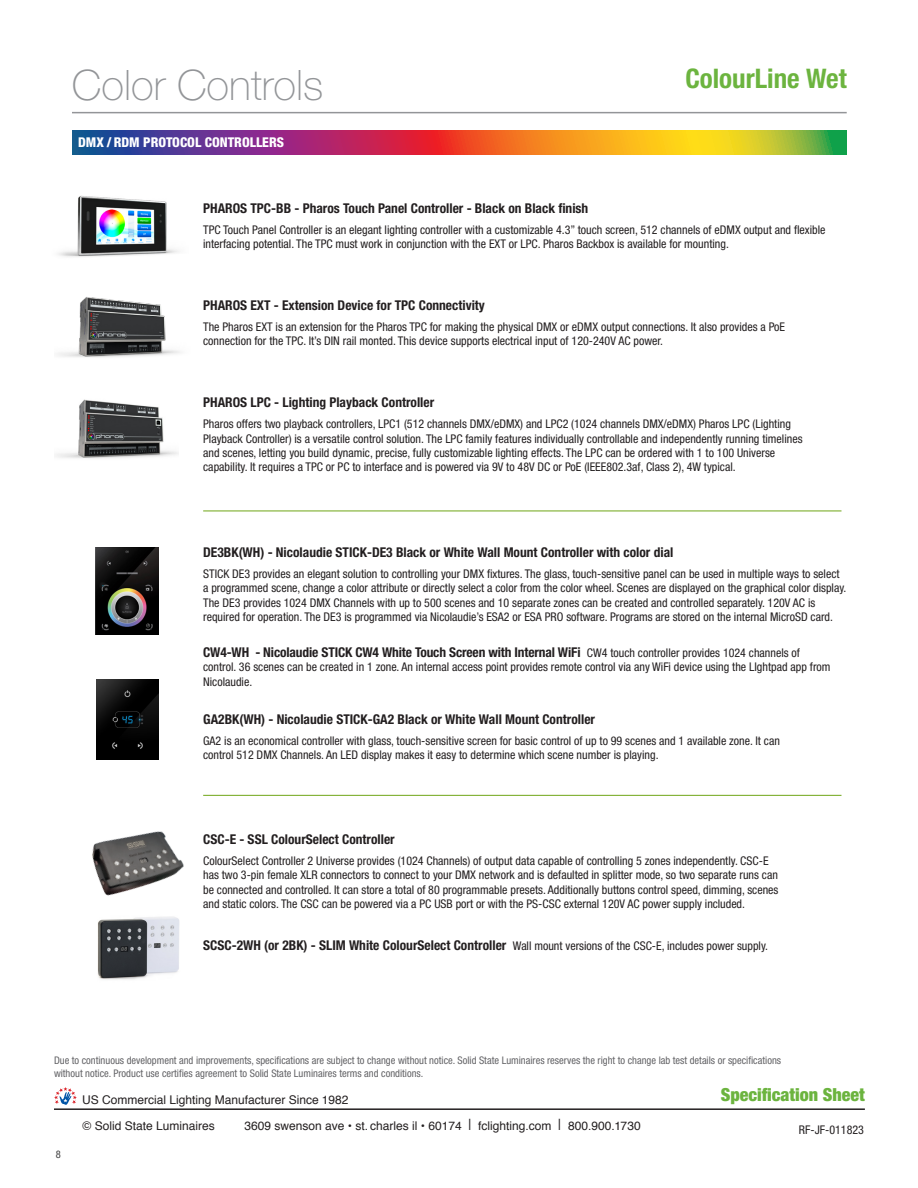
<style>
.page{position:relative;width:918px;height:1188px;background:#fff}
.page>*{position:absolute;margin:0;border:0;box-sizing:border-box;transform-origin:0 0}
.t1{font:100 42px "Helvetica Neue LT Std";color:#939598}
.t2{font:700 condensed 27px "Helvetica Neue LT Std";color:#6cb43f}
.t3{font:900 condensed 18px "Helvetica Neue LT Std";color:#6cb43f}
.t4{font:700 condensed 13.5px "Helvetica Neue LT Std";color:#231f20}
.t5{font:800 condensed 13.5px "Helvetica Neue LT Std";color:#fff}
.t6{font:condensed 12px/14.4px "Helvetica Neue LT Std";color:#231f20}
.t7{font:12px "Helvetica";color:#231f20}
.t8{font:condensed 10.5px/12.6px "Helvetica Neue LT Std";color:#636366}
.t9{font:condensed 10.5px "Helvetica Neue LT Std";color:#3e3e3f}
.s1{font-weight:400;font-size:12px}
.s2{font-weight:700;font-size:13.5px}
.s3{font-size:15.6px}
</style>
<div class="page">
<hr style="left:54px;top:1108px;width:811px;height:2px;background:#231f20">
<svg style="left:54px;top:1087px;width:23px;height:18px"></svg>
<hr style="left:72px;top:112px;width:775px;height:1px;background:#939598">
<svg style="left:72px;top:130px;width:775px;height:24px;background:#b06c4d"></svg>
<img style="left:92px;top:831px;width:92px;height:65px">
<img style="left:97px;top:917px;width:83px;height:63px">
<img style="left:96px;top:548px;width:62px;height:86px">
<img style="left:96px;top:679px;width:63px;height:81px">
<img style="left:58px;top:195px;width:121px;height:62px">
<img style="left:58px;top:297px;width:122px;height:61px">
<img style="left:56px;top:399px;width:123px;height:60px">
<hr style="left:203px;top:511px;width:638px;height:1px;background:#6ea516">
<hr style="left:203px;top:795px;width:638px;height:1px;background:#6ea516">
<p class="t1" style="left:72px;top:61px;width:253px">Color Controls</p>
<p class="t2" style="left:685px;top:62px;width:163px">ColourLine Wet</p>
<p class="t5" style="left:78px;top:134px;width:207px">DMX / RDM PROTOCOL CONTROLLERS</p>
<p class="t4" style="left:203px;top:200px;width:387px">PHAROS TPC-BB - Pharos Touch Panel Controller - Black on Black finish</p>
<p class="t6" style="left:203px;top:222px;width:624px">TPC Touch Panel Controller is an elegant lighting controller with a customizable 4.3” touch screen, 512 channels of eDMX output and flexible interfacing potential. The TPC must work in conjunction with the EXT or LPC. Pharos Backbox is available for mounting.</p>
<p class="t4" style="left:203px;top:297px;width:283px">PHAROS EXT - Extension Device for TPC Connectivity</p>
<p class="t6" style="left:203px;top:320px;width:583px">The Pharos EXT is an extension for the Pharos TPC for making the physical DMX or eDMX output connections. It also provides a PoE connection for the TPC. It’s DIN rail monted. This device supports electrical input of 120-240V AC power.</p>
<p class="t4" style="left:203px;top:394px;width:233px">PHAROS LPC - Lighting Playback Controller</p>
<p class="t6" style="left:203px;top:417px;width:601px">Pharos offers two playback controllers, LPC1 (512 channels DMX/eDMX) and LPC2 (1024 channels DMX/eDMX) Pharos LPC (Lighting Playback Controller) is a versatile control solution. The LPC family features individually controllable and independently running timelines and scenes, letting you build dynamic, precise, fully customizable lighting effects. The LPC can be ordered with 1 to 100 Universe capability. It requires a TPC or PC to interface and is powered via 9V to 48V DC or PoE (IEEE802.3af, Class 2), 4W typical.</p>
<p class="t4" style="left:203px;top:544px;width:472px">DE3BK(WH) - Nicolaudie STICK-DE3 Black or White Wall Mount Controller with color dial</p>
<p class="t6" style="left:203px;top:567px;width:645px">STICK DE3 provides an elegant solution to controlling your DMX fixtures. The glass, touch-sensitive panel can be used in multiple ways to select a programmed scene, change a color attribute or directly select a color from the color wheel. Scenes are displayed on the graphical color display.<br>The DE3 provides 1024 DMX Channels with up to 500 scenes and 10 separate zones can be created and controlled separately. 120V AC is required for operation. The DE3 is programmed via Nicolaudie’s ESA2 or ESA PRO software. Programs are stored on the internal MicroSD card.</p>
<p class="t4" style="left:203px;top:644px;width:598px">CW4-WH - Nicolaudie STICK CW4 White Touch Screen with Internal WiFi <span class="s1">CW4 touch controller provides 1024 channels of</span></p>
<p class="t6" style="left:203px;top:660px;width:629px">control. 36 scenes can be created in 1 zone. An internal access point provides remote control via any WiFi device using the LIghtpad app from<br>Nicolaudie.</p>
<p class="t4" style="left:203px;top:711px;width:393px">GA2BK(WH) - Nicolaudie STICK-GA2 Black or White Wall Mount Controller</p>
<p class="t6" style="left:203px;top:733px;width:578px">GA2 is an economical controller with glass, touch-sensitive screen for basic control of up to 99 scenes and 1 available zone. It can control 512 DMX Channels. An LED display makes it easy to determine which scene number is playing.</p>
<p class="t4" style="left:203px;top:831px;width:193px">CSC-E - SSL ColourSelect Controller</p>
<p class="t6" style="left:203px;top:853px;width:577px">ColourSelect Controller 2 Universe provides (1024 Channels) of output data capable of controlling 5 zones independently. CSC-E has two 3-pin female XLR connectors to connect to your DMX network and is defaulted in splitter mode, so two separate runs can be connected and controlled. It can store a total of 80 programmable presets. Additionally buttons control speed, dimming, scenes and static colors. The CSC can be powered via a PC USB port or with the PS-CSC external 120V AC power supply included.</p>
<p class="t6" style="left:203px;top:939px;width:566px"><span class="s2">SCSC-2WH (or 2BK) - SLIM White ColourSelect Controller</span> Wall mount versions of the CSC-E, includes power supply.</p>
<p class="t8" style="left:54px;top:1054px;width:729px">Due to continuous development and improvements, specifications are subject to change without notice. Solid State Luminaires reserves the right to change lab test details or specifications without notice. Product use certifies agreement to Solid State Luminaires terms and conditions.</p>
<p class="t9" style="left:56px;top:1149px;width:7px">8</p>
<p class="t7" style="left:82px;top:1090px;width:268px">US Commercial Lighting Manufacturer Since 1982</p>
<h3 class="t3" style="left:721px;top:1083px;width:146px">Specification Sheet</h3>
<p class="t7" style="left:82px;top:1116px;width:134px">© Solid State Luminaires</p>
<p class="t7" style="left:244px;top:1116px;width:398px">3609 swenson ave • st. charles il • 60174 <span class="s3">|</span> fclighting.com <span class="s3">|</span> 800.900.1730</p>
<p class="t6" style="left:799px;top:1122px;width:67px">RF-JF-011823</p>
</div>
